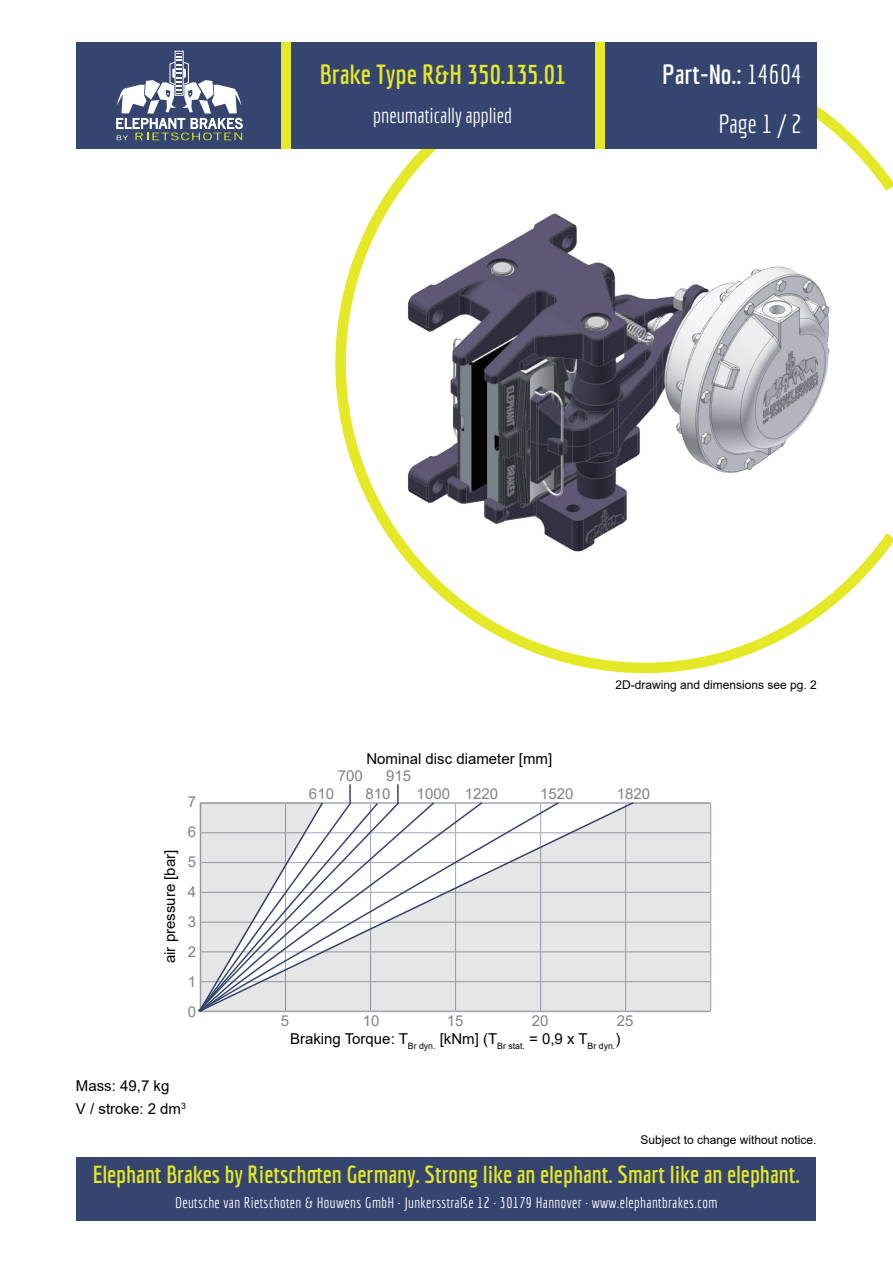
<style>
.page{position:relative;width:893px;height:1263px;background:#fff}
.page>*{position:absolute;margin:0;border:0;box-sizing:border-box;transform-origin:0 0}
.t1{font:700 27px "Economica";color:#e4e826}
.t2{font:700 27px "Economica";color:#fff}
.t3{font:25.5px "Economica";color:#fff}
.t4{font:700 24px "Economica";color:#e4e826}
.t5{font:21px "Economica";color:#fff}
.t6{font:15px/22.5px "Arial";color:#000}
.t7{font:15px "Economica";letter-spacing:.025em;color:#fff}
.t8{font:15px/30px "Arial";color:#808285;text-align:justify}
.t9{font:12px "Arial";color:#000}
.s1{font-weight:400}
</style>
<div class="page">
<div style="left:76px;top:1157px;width:740px;height:63px;background:#364570"></div>
<div style="left:76px;top:43px;width:204px;height:106px;background:#364570"></div>
<div style="left:175px;top:51px;width:8px;height:45px;border:1px solid #fff"></div>
<svg style="left:116px;top:53px;width:127px;height:87px"></svg>
<svg style="left:335px;top:48px;width:558px;height:626px"></svg>
<div style="left:291px;top:43px;width:303px;height:106px;background:#364570"></div>
<div style="left:605px;top:43px;width:211px;height:106px;background:#364570"></div>
<hr style="left:626px;top:1011px;width:85px;height:1px;background:#a4a4b6">
<svg style="left:198px;top:784px;width:203px;height:229px"></svg>
<svg style="left:200px;top:802px;width:511px;height:209px;fill:#e6e6e6"></svg>
<h1 class="t1" style="left:320px;top:58px;width:247px">Brake Type R&amp;H 350.135.01</h1>
<h1 class="t2" style="left:662px;top:59px;width:141px">Part-No.: <span class="s1">14604</span></h1>
<h3 class="t5" style="left:373px;top:103px;width:140px">pneumatically applied</h3>
<h2 class="t3" style="left:719px;top:109px;width:85px">Page 1 / 2</h2>
<p class="t6" style="left:159px;top:963px;width:115px;rotate:-90deg">air pressure [bar]</p>
<p class="t8" style="left:188px;top:786px;width:10px">7<br>6<br>5<br>4<br>3<br>2<br>1<br>0</p>
<p class="t6" style="left:76px;top:1075px;width:111px">Mass: 49,7 kg<br>V / stroke: 2 dm<sup>3</sup></p>
<p class="t6" style="left:366px;top:747px;width:187px">Nominal disc diameter [mm]</p>
<p class="t9" style="left:615px;top:677px;width:203px">2D-drawing and dimensions see pg. 2</p>
<p class="t8" style="left:338px;top:760px;width:27px">700</p>
<p class="t8" style="left:365px;top:766px;width:47px;line-height:18px;text-indent:21px">915<br>810</p>
<p class="t8" style="left:309px;top:778px;width:27px">610</p>
<p class="t8" style="left:417px;top:778px;width:83px">1000 1220</p>
<p class="t8" style="left:540px;top:779px;width:35px">1520</p>
<p class="t8" style="left:617px;top:779px;width:35px">1820</p>
<p class="t8" style="left:281px;top:1006px;width:10px">5</p>
<p class="t8" style="left:363px;top:1006px;width:18px">10</p>
<p class="t8" style="left:447px;top:1006px;width:18px">15</p>
<p class="t8" style="left:532px;top:1006px;width:18px">20</p>
<p class="t8" style="left:617px;top:1006px;width:18px">25</p>
<p class="t6" style="left:290px;top:1028px;width:332px">Braking Torque: T<sub>Br</sub> <sub>dyn.</sub> [kNm] (T<sub>Br</sub> <sub>stat.</sub> = 0,9 x T<sub>Br</sub> <sub>dyn.</sub>)</p>
<p class="t9" style="left:640px;top:1132px;width:178px">Subject to change without notice.</p>
<h3 class="t4" style="left:93px;top:1160px;width:709px">Elephant Brakes by Rietschoten Germany. Strong like an elephant. Smart like an elephant.</h3>
<p class="t7" style="left:175px;top:1194px;width:544px">Deutsche van Rietschoten &amp; Houwens GmbH · Junkersstraße 12 · 30179 Hannover · www.elephantbrakes.com</p>
</div>
